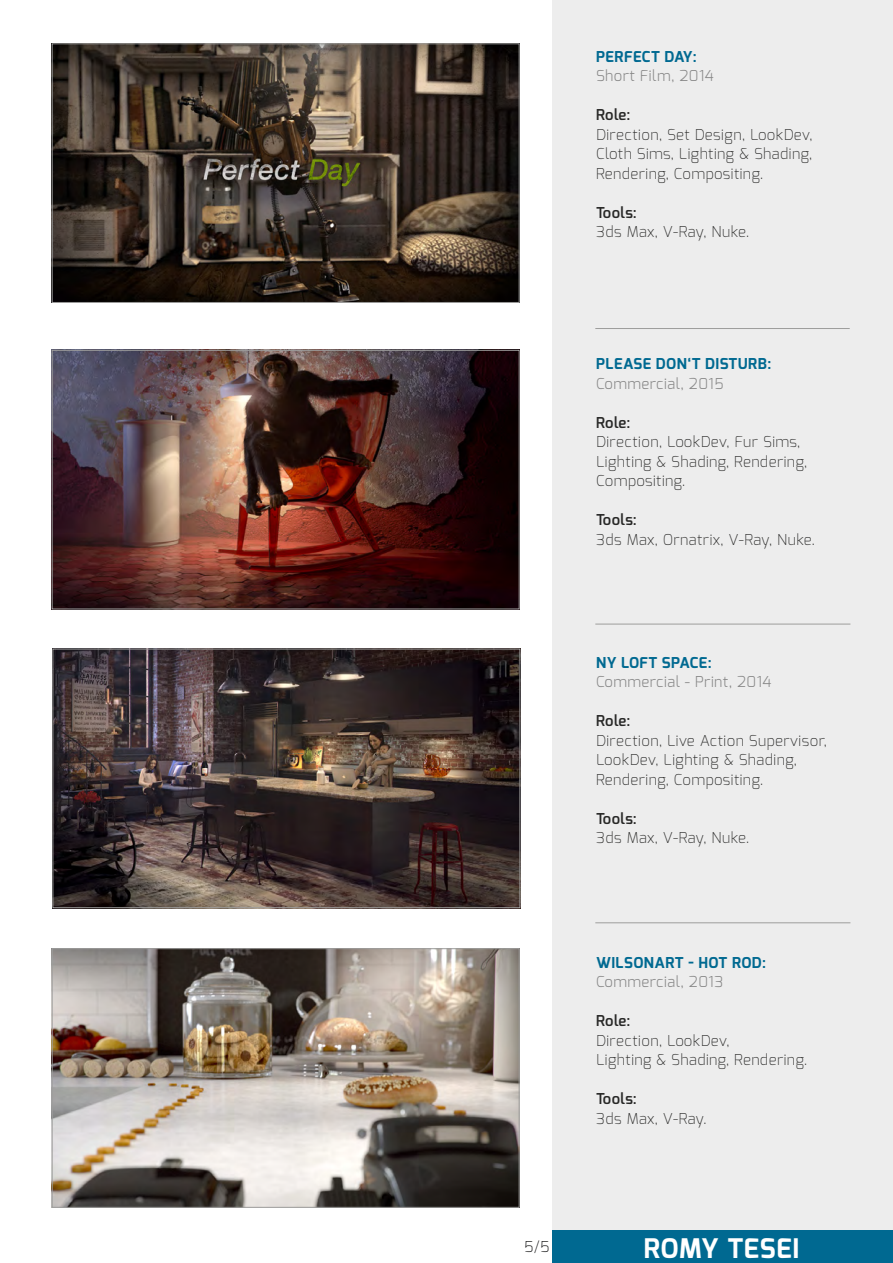
<style>
.page{position:relative;width:893px;height:1263px;background:#fff}
.page>*{position:absolute;margin:0;border:0;box-sizing:border-box;transform-origin:0 0}
.t1{font:700 27px "Exo";letter-spacing:.02em;color:#fff}
.t2{font:200 15px/19.5px "Exo";letter-spacing:.03em;color:#282827}
.t3{font:300 15px "Exo";letter-spacing:.03em;color:#878787}
.t4{font:700 15px "Exo";letter-spacing:.03em;color:#006991}
.t5{font:600 15px "Exo";letter-spacing:.01em;color:#282827}
.t6{font:200 15px "Exo";color:#020203}
</style>
<div class="page">
<div style="left:553px;top:0;width:340px;height:1263px;background:#ededed"></div>
<hr style="left:595px;top:328px;width:255px;height:1px;background:#9d9d9c">
<hr style="left:595px;top:922px;width:255px;height:1px;background:#9d9d9c">
<hr style="left:595px;top:624px;width:255px;height:1px;background:#9d9d9c">
<img style="left:54px;top:950px;width:463px;height:256px">
<div style="left:52px;top:948px;width:467px;height:260px;border:1px solid #9d9d9c"></div>
<div style="left:553px;top:1230px;width:340px;height:33px;background:#006991"></div>
<img style="left:55px;top:651px;width:463px;height:255px">
<div style="left:53px;top:649px;width:467px;height:259px;border:1px solid #9d9d9c"></div>
<img style="left:54px;top:352px;width:463px;height:255px">
<div style="left:52px;top:350px;width:467px;height:259px;border:1px solid #9d9d9c"></div>
<img style="left:54px;top:45px;width:463px;height:256px">
<div style="left:52px;top:43px;width:467px;height:260px;border:1px solid #9d9d9c"></div>
<p class="t4" style="left:596px;top:47px;width:102px">PERFECT DAY:</p>
<p class="t3" style="left:596px;top:66px;width:119px">Short Film, 2014</p>
<p class="t5" style="left:596px;top:105px;width:36px">Role:</p>
<p class="t2" style="left:596px;top:124px;width:218px;text-align:justify">Direction, Set Design, LookDev, Cloth Sims, Lighting &amp; Shading, Rendering, Compositing.</p>
<p class="t5" style="left:596px;top:203px;width:42px">Tools:</p>
<p class="t2" style="left:596px;top:222px;width:155px">3ds Max, V-Ray, Nuke.</p>
<p class="t4" style="left:596px;top:354px;width:177px">PLEASE DON‘T DISTURB:</p>
<p class="t3" style="left:596px;top:374px;width:129px">Commercial, 2015</p>
<p class="t5" style="left:596px;top:413px;width:36px">Role:</p>
<p class="t2" style="left:596px;top:432px;width:212px">Direction, LookDev, Fur Sims,<br>Lighting &amp; Shading, Rendering,<br>Compositing.</p>
<p class="t5" style="left:596px;top:510px;width:42px">Tools:</p>
<p class="t2" style="left:596px;top:529px;width:220px">3ds Max, Ornatrix, V-Ray, Nuke.</p>
<p class="t4" style="left:596px;top:653px;width:117px">NY LOFT SPACE:</p>
<p class="t3" style="left:596px;top:672px;width:177px">Commercial - Print, 2014</p>
<p class="t5" style="left:596px;top:711px;width:36px">Role:</p>
<p class="t2" style="left:596px;top:731px;width:232px">Direction, Live Action Supervisor,<br>LookDev, Lighting &amp; Shading,<br>Rendering, Compositing.</p>
<p class="t5" style="left:596px;top:809px;width:42px">Tools:</p>
<p class="t2" style="left:596px;top:828px;width:155px">3ds Max, V-Ray, Nuke.</p>
<p class="t4" style="left:596px;top:952px;width:171px">WILSONART - HOT ROD:</p>
<p class="t3" style="left:596px;top:972px;width:129px">Commercial, 2013</p>
<p class="t5" style="left:596px;top:1011px;width:36px">Role:</p>
<p class="t2" style="left:596px;top:1030px;width:213px">Direction, LookDev,<br>Lighting &amp; Shading, Rendering.</p>
<p class="t5" style="left:596px;top:1089px;width:42px">Tools:</p>
<p class="t2" style="left:596px;top:1108px;width:112px">3ds Max, V-Ray.</p>
<p class="t6" style="left:524px;top:1237px;width:27px">5/5</p>
<h1 class="t1" style="left:644px;top:1230px;width:157px">ROMY TESEI</h1>
</div>
